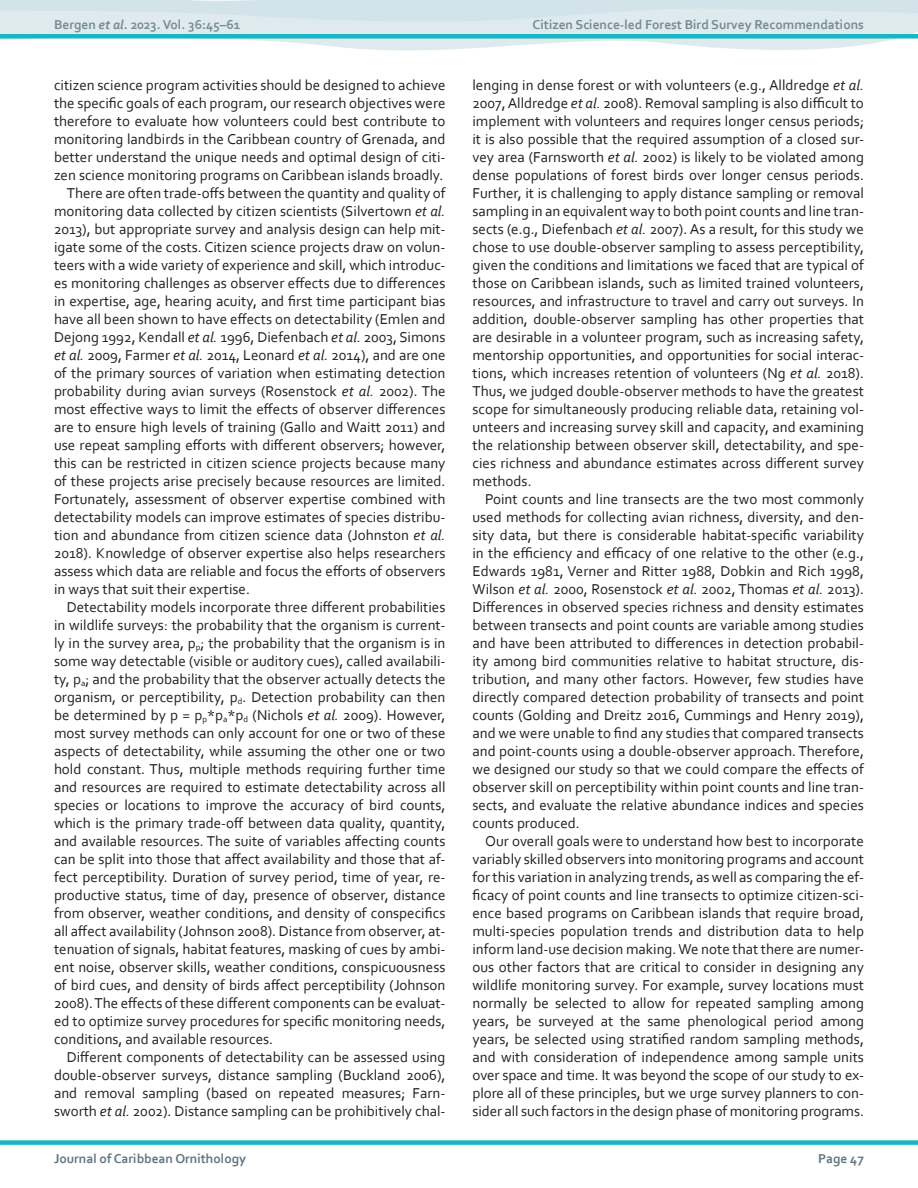
<style>
.page{position:relative;width:918px;height:1188px;background:#fff}
.page>*{position:absolute;margin:0;border:0;box-sizing:border-box;transform-origin:0 0}
.main_body_text__P{font:15px/18px "Corbel";color:#231f20;text-align:justify}
.t1{font:700 13.5px "Corbel";color:#758b95}
.t2{font:700 13.5px "Corbel";color:#5f7682}
.s1{font-style:italic}
</style>
<div class="page">
<svg style="left:0;top:0;width:918px;height:51px;fill:#deeaee"></svg>
<div style="left:0;top:1140px;width:918px;height:5px;background:#16b7c3"></div>
<div style="left:0;top:34px;width:918px;height:5px;background:#16b7c3"></div>
<p class="t1" style="left:54px;top:16px;width:188px">Bergen <span class="s1">et al.</span> 2023. Vol. 36:45–61</p>
<p class="t1" style="left:533px;top:16px;width:333px">Citizen Science-led Forest Bird Survey Recommendations</p>
<p class="main_body_text__P" style="left:54px;top:76px;width:393px">citizen science program activities should be designed to achieve the specific goals of each program, our research objectives were therefore to evaluate how volunteers could best contribute to monitoring landbirds in the Caribbean country of Grenada, and better understand the unique needs and optimal design of citi&shy;zen science monitoring programs on Caribbean islands broadly.</p>
<p class="main_body_text__P" style="left:54px;top:184px;width:393px;text-indent:13px">There are often trade-offs between the quantity and quality of monitoring data collected by citizen scientists (Silvertown <span class="s1">et al.<br></span>2013), but appropriate survey and analysis design can help mit&shy;igate some of the costs. Citizen science projects draw on volun&shy;teers with a wide variety of experience and skill, which introduc&shy;es monitoring challenges as observer effects due to differences in expertise, age, hearing acuity, and first time participant bias have all been shown to have effects on detectability (Emlen and Dejong 1992, Kendall <span class="s1">et al.</span> 1996, Diefenbach <span class="s1">et al.</span> 2003, Simons <span class="s1">et al.</span> 2009, Farmer <span class="s1">et al.</span> 2014, Leonard <span class="s1">et al.</span> 2014), and are one of the primary sources of variation when estimating detection probability during avian surveys (Rosenstock <span class="s1">et al.</span> 2002). The most effective ways to limit the effects of observer differences are to ensure high levels of training (Gallo and Waitt 2011) and use repeat sampling efforts with different observers; however, this can be restricted in citizen science projects because many of these projects arise precisely because resources are limited.<br>Fortunately, assessment of observer expertise combined with detectability models can improve estimates of species distribu&shy;tion and abundance from citizen science data (Johnston <span class="s1">et al.<br></span>2018). Knowledge of observer expertise also helps researchers assess which data are reliable and focus the efforts of observers in ways that suit their expertise.</p>
<p class="main_body_text__P" style="left:54px;top:598px;width:393px;text-indent:13px">Detectability models incorporate three different probabilities in wildlife surveys: the probability that the organism is current&shy;ly in the survey area, p<sub>p</sub>; the probability that the organism is in some way detectable (visible or auditory cues), called availabili&shy;ty, p<sub>a</sub>; and the probability that the observer actually detects the organism, or perceptibility, p<sub>d</sub>. Detection probability can then be determined by p = p<sub>p</sub>*p<sub>a</sub>*p<sub>d</sub> (Nichols <span class="s1">et al.</span> 2009). However, most survey methods can only account for one or two of these aspects of detectability, while assuming the other one or two hold constant. Thus, multiple methods requiring further time and resources are required to estimate detectability across all species or locations to improve the accuracy of bird counts, which is the primary trade-off between data quality, quantity, and available resources. The suite of variables affecting counts can be split into those that affect availability and those that af&shy;fect perceptibility. Duration of survey period, time of year, re&shy;productive status, time of day, presence of observer, distance from observer, weather conditions, and density of conspecifics all affect availability (Johnson 2008). Distance from observer, at&shy;tenuation of signals, habitat features, masking of cues by ambi&shy;ent noise, observer skills, weather conditions, conspicuousness of bird cues, and density of birds affect perceptibility (Johnson 2008). The effects of these different components can be evaluat&shy;ed to optimize survey procedures for specific monitoring needs, conditions, and available resources.</p>
<p class="main_body_text__P" style="left:54px;top:1048px;width:393px;text-indent:13px">Different components of detectability can be assessed using double-observer surveys, distance sampling (Buckland 2006), and removal sampling (based on repeated measures; Farn&shy;sworth <span class="s1">et al.</span> 2002). Distance sampling can be prohibitively chal-</p>
<p class="main_body_text__P" style="left:472px;top:76px;width:393px">lenging in dense forest or with volunteers (e.g., Alldredge <span class="s1">et al.<br></span>2007, Alldredge <span class="s1">et al.</span> 2008). Removal sampling is also difficult to implement with volunteers and requires longer census periods; it is also possible that the required assumption of a closed sur&shy;vey area (Farnsworth <span class="s1">et al.</span> 2002) is likely to be violated among dense populations of forest birds over longer census periods.<br>Further, it is challenging to apply distance sampling or removal sampling in an equivalent way to both point counts and line tran&shy;sects (e.g., Diefenbach <span class="s1">et al.</span> 2007). As a result, for this study we chose to use double-observer sampling to assess perceptibility, given the conditions and limitations we faced that are typical of those on Caribbean islands, such as limited trained volunteers, resources, and infrastructure to travel and carry out surveys. In addition, double-observer sampling has other properties that are desirable in a volunteer program, such as increasing safety, mentorship opportunities, and opportunities for social interac&shy;tions, which increases retention of volunteers (Ng <span class="s1">et al.</span> 2018).<br>Thus, we judged double-observer methods to have the greatest scope for simultaneously producing reliable data, retaining vol&shy;unteers and increasing survey skill and capacity, and examining the relationship between observer skill, detectability, and spe&shy;cies richness and abundance estimates across different survey methods.</p>
<p class="main_body_text__P" style="left:472px;top:490px;width:393px;text-indent:13px">Point counts and line transects are the two most commonly used methods for collecting avian richness, diversity, and den&shy;sity data, but there is considerable habitat-specific variability in the efficiency and efficacy of one relative to the other (e.g., Edwards 1981, Verner and Ritter 1988, Dobkin and Rich 1998, Wilson <span class="s1">et al.</span> 2000, Rosenstock <span class="s1">et al.</span> 2002, Thomas <span class="s1">et al.</span> 2013).<br>Differences in observed species richness and density estimates between transects and point counts are variable among studies and have been attributed to differences in detection probabil&shy;ity among bird communities relative to habitat structure, dis&shy;tribution, and many other factors. However, few studies have directly compared detection probability of transects and point counts (Golding and Dreitz 2016, Cummings and Henry 2019), and we were unable to find any studies that compared transects and point-counts using a double-observer approach. Therefore, we designed our study so that we could compare the effects of observer skill on perceptibility within point counts and line tran&shy;sects, and evaluate the relative abundance indices and species counts produced.</p>
<p class="main_body_text__P" style="left:472px;top:832px;width:393px;text-indent:13px">Our overall goals were to understand how best to incorporate variably skilled observers into monitoring programs and account for this variation in analyzing trends, as well as comparing the ef&shy;ficacy of point counts and line transects to optimize citizen-sci&shy;ence based programs on Caribbean islands that require broad, multi-species population trends and distribution data to help inform land-use decision making. We note that there are numer&shy;ous other factors that are critical to consider in designing any wildlife monitoring survey. For example, survey locations must normally be selected to allow for repeated sampling among years, be surveyed at the same phenological period among years, be selected using stratified random sampling methods, and with consideration of independence among sample units over space and time. It was beyond the scope of our study to ex&shy;plore all of these principles, but we urge survey planners to con&shy;sider all such factors in the design phase of monitoring programs.</p>
<p class="t2" style="left:54px;top:1150px;width:194px">Journal of Caribbean Ornithology</p>
<p class="t2" style="left:818px;top:1150px;width:47px">Page 47</p>
</div>
